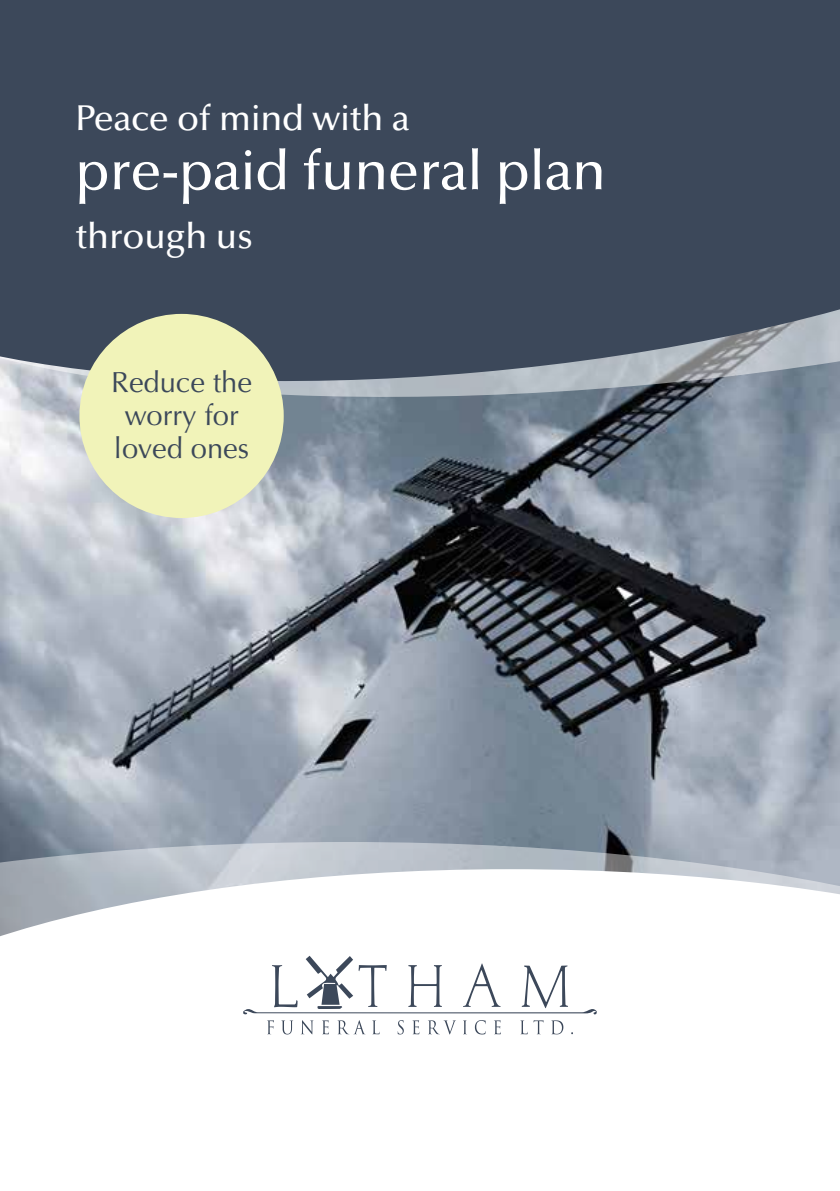
<style>
.page{position:relative;width:840px;height:1191px;background:#fff}
.page>*{position:absolute;margin:0;border:0;box-sizing:border-box;transform-origin:0 0}
.t1{font:500 56px "Optima LT Std";letter-spacing:-.01em;color:#fff}
.t2{font:500 36px "Optima LT Std";letter-spacing:-.01em;color:#fff}
.t3{font:29px/32.8px "Optima LT Std";color:#3c485a;text-align:center}
</style>
<div class="page">
<img style="left:0;top:456px;width:839px;height:386px">
<svg style="left:0;top:842px;width:839px;height:27px;background:#aab2bc"></svg>
<svg style="left:0;top:869px;width:839px;height:166px"></svg>
<svg style="left:0;top:433px;width:839px;height:23px;background:#808c99"></svg>
<svg style="left:0;top:132px;width:839px;height:301px;background:#4d5969"></svg>
<div style="left:0;top:0;width:839px;height:132px;background:#3c485a"></div>
<div style="left:79px;top:314px;width:204px;height:204px;background:#f1f3b9;border-radius:50%"></div>
<svg style="left:267px;top:1020px;width:7px;height:14px"></svg>
<svg style="left:281px;top:1020px;width:12px;height:14px"></svg>
<svg style="left:300px;top:1020px;width:13px;height:14px"></svg>
<svg style="left:322px;top:1020px;width:7px;height:14px"></svg>
<svg style="left:337px;top:1020px;width:28px;height:14px"></svg>
<svg style="left:372px;top:1020px;width:7px;height:14px"></svg>
<svg style="left:397px;top:1020px;width:6px;height:14px"></svg>
<svg style="left:412px;top:1020px;width:7px;height:14px"></svg>
<svg style="left:427px;top:1020px;width:29px;height:14px"></svg>
<svg style="left:462px;top:1020px;width:5px;height:14px"></svg>
<svg style="left:474px;top:1020px;width:11px;height:14px"></svg>
<svg style="left:493px;top:1020px;width:7px;height:14px"></svg>
<svg style="left:520px;top:1020px;width:7px;height:14px"></svg>
<svg style="left:533px;top:1020px;width:10px;height:14px"></svg>
<svg style="left:551px;top:1020px;width:12px;height:14px"></svg>
<svg style="left:243px;top:955px;width:353px;height:59px"></svg>
<p class="t2" style="left:75px;top:98px;width:335px">Peace of mind with a</p>
<h1 class="t1" style="left:75px;top:139px;width:532px">pre-paid funeral plan</h1>
<p class="t2" style="left:75px;top:216px;width:179px">through us</p>
<p class="t3" style="left:111px;top:367px;width:142px">Reduce the worry for loved ones</p>
</div>
